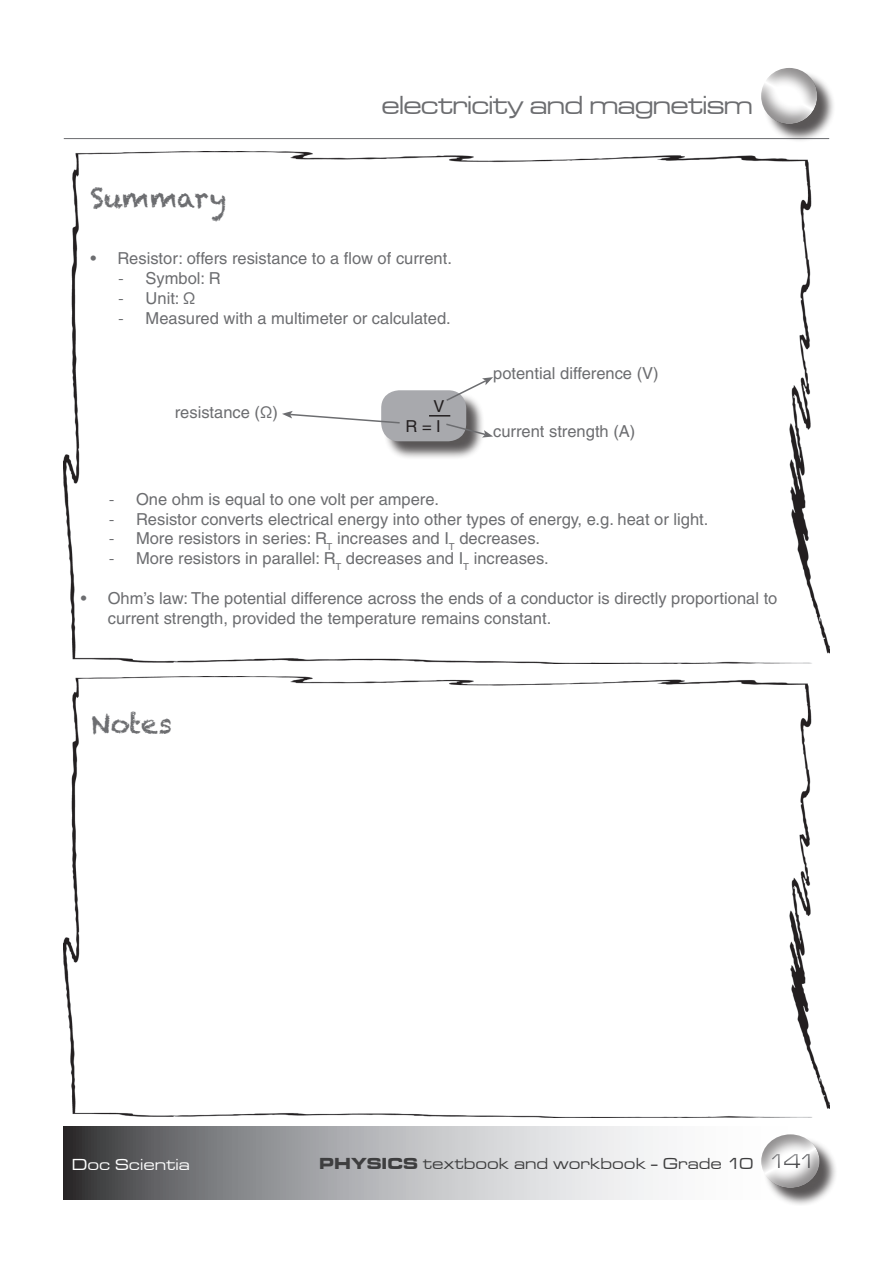
<style>
.page{position:relative;width:893px;height:1263px;background:#fff}
.page>*{position:absolute;margin:0;border:0;box-sizing:border-box;transform-origin:0 0}
.t1{font:27px "Microgramma D Medi Exte";color:#6c6d70}
.t2{font:27px "Chalkduster";color:#6c6d70}
.t3{font:16.5px/19.8px "Helvetica LT";color:#6c6d70}
.t4{font:16.5px "Microgramma D Medi Exte";letter-spacing:.04em;color:#3e3e3f}
.t5{font:16.5px "Microgramma D Medi Exte";letter-spacing:.04em;color:#fff}
.t6{font:16.5px/19.8px "Helvetica LT";color:#231f20;text-align:right}
.s1{font-family:"Myriad Pro"}
.s2{font-family:"Microgramma D Bold Exte"}
.s3{font-size:21px;color:#6c6d70}
</style>
<div class="page">
<hr style="left:64px;top:138px;width:765px;height:1px;background:#6c6d70">
<div style="left:763px;top:70px;width:73px;height:73px;background:#231f20;opacity:.75"></div>
<div style="left:759px;top:66px;width:60px;height:60px;background:#231f20;opacity:.5"></div>
<svg style="left:64px;top:1127px;width:595px;height:72px;background:#a6a7a9"></svg>
<div style="left:764px;top:1136px;width:74px;height:70px;background:#231f20;opacity:.75"></div>
<div style="left:760px;top:1132px;width:61px;height:57px;background:#231f20;opacity:.5"></div>
<div style="left:762px;top:1147px;width:56px;height:28px;background:#fff;opacity:.75"></div>
<div style="left:763px;top:1147px;width:58px;height:32px;background:#231f20;opacity:.75"></div>
<img style="left:64px;top:151px;width:765px;height:512px">
<img style="left:64px;top:676px;width:765px;height:442px">
<div style="left:383px;top:392px;width:102px;height:68px;background:#231f20;opacity:.75"></div>
<div style="left:381px;top:390px;width:85px;height:51px;background:#a8a9ad;border-radius:18px"></div>
<svg style="left:445px;top:377px;width:48px;height:25px"></svg>
<svg style="left:446px;top:422px;width:47px;height:15px"></svg>
<svg style="left:282px;top:411px;width:118px;height:13px"></svg>
<svg style="left:429px;top:415px;width:21px;height:1px"></svg>
<h1 class="t2" style="left:90px;top:182px;width:137px">Summary</h1>
<h1 class="t1" style="left:382px;top:88px;width:372px">electricity and magnetism</h1>
<p class="t3" style="left:90px;top:248px;width:363px">• Resistor: offers resistance to a flow of current.</p>
<p class="t3" style="left:119px;top:268px;width:104px"><span class="s1">-</span> Symbol: R</p>
<p class="t3" style="left:119px;top:288px;width:79px"><span class="s1">-</span> Unit: Ω</p>
<p class="t3" style="left:119px;top:308px;width:334px"><span class="s1">-</span> Measured with a multimeter or calculated.</p>
<p class="t3" style="left:175px;top:403px;width:105px">resistance (Ω)</p>
<p class="t6" style="left:406px;top:397px;width:40px">V<br>R = I</p>
<p class="t3" style="left:493px;top:363px;width:167px">potential difference (V)</p>
<p class="t3" style="left:493px;top:421px;width:144px">current strength (A)</p>
<p class="t3" style="left:109px;top:489px;width:331px"><span class="s1">-</span> One ohm is equal to one volt per ampere.</p>
<p class="t3" style="left:109px;top:509px;width:601px"><span class="s1">-</span> Resistor converts electrical energy into other types of energy, e.g. heat or light.</p>
<p class="t3" style="left:109px;top:529px;width:432px"><span class="s1">-</span> More resistors in series: R<sub>T</sub> increases and I<sub>T</sub> decreases.</p>
<p class="t3" style="left:109px;top:548px;width:441px"><span class="s1">-</span> More resistors in parallel: R<sub>T</sub> decreases and I<sub>T</sub> increases.</p>
<p class="t3" style="left:108px;top:588px;width:671px;text-indent:-27px">• Ohm’s law: The potential difference across the ends of a conductor is directly proportional to current strength, provided the temperature remains constant.</p>
<h1 class="t2" style="left:91px;top:707px;width:83px">Notes</h1>
<p class="t5" style="left:72px;top:1153px;width:119px">Doc Scientia</p>
<p class="t4" style="left:320px;top:1152px;width:498px"><span class="s2">PHYSICS</span> textbook and workbook - Grade 10 <span class="s3">141</span></p>
</div>
